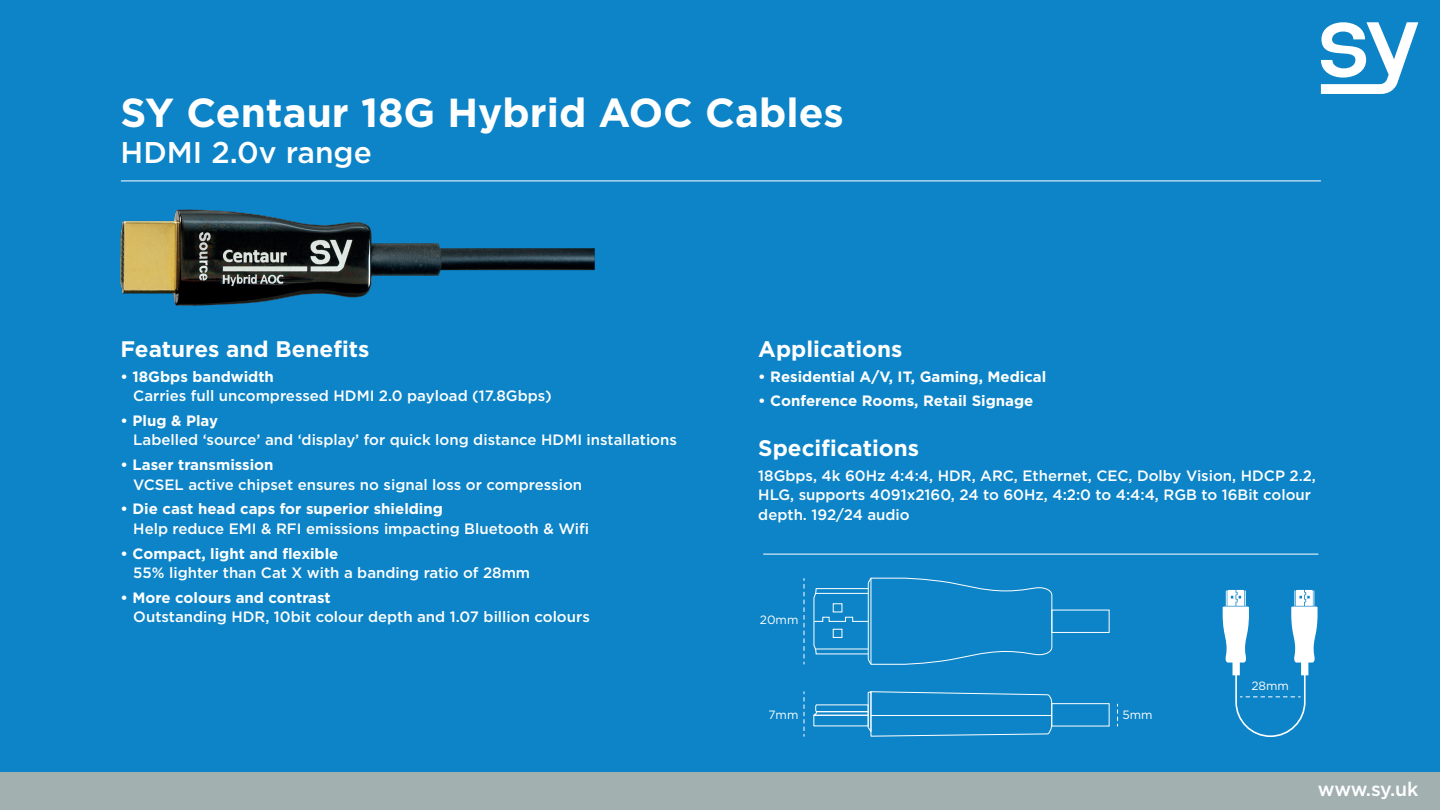
<style>
.page{position:relative;width:1440px;height:810px;background:#fff}
.page>*{position:absolute;margin:0;border:0;box-sizing:border-box;transform-origin:0 0}
.t1{font:700 40.5px "Gotham";color:#fff}
.t2{font:500 30px "Gotham";color:#fff}
.t3{font:700 22.5px "Gotham";color:#fff}
.t4{font:500 19.5px "Gotham";letter-spacing:-.02em;color:#fff}
.t5{font:500 15px/19.5px "Gotham";color:#fff}
.t6{font:700 15px "Gotham";color:#fff}
.t7{font:12px "Gotham";color:#fff}
</style>
<div class="page">
<div style="left:1px;top:0;width:1439px;height:810px;background:#0c84c7"></div>
<div style="left:1px;top:773px;width:1439px;height:37px;background:#a3b0b0"></div>
<svg style="left:1321px;top:22px;width:97px;height:72px"></svg>
<hr style="left:121px;top:181px;width:1200px;height:1px;background:#fff">
<svg style="left:804px;top:692px;width:1px;height:44px"></svg>
<svg style="left:804px;top:578px;width:1px;height:86px"></svg>
<svg style="left:1117px;top:704px;width:1px;height:22px"></svg>
<hr style="left:763px;top:554px;width:555px;height:1px;background:#fff">
<svg style="left:1223px;top:590px;width:95px;height:147px"></svg>
<svg style="left:813px;top:577px;width:240px;height:88px"></svg>
<div style="left:1051px;top:610px;width:59px;height:23px;border:1px solid #fff"></div>
<div style="left:1051px;top:703px;width:59px;height:23px;border:1px solid #fff"></div>
<svg style="left:813px;top:691px;width:240px;height:46px"></svg>
<hr style="left:871px;top:715px;width:181px;height:1px;background:#fff">
<hr style="left:871px;top:578px;width:1px;height:86px;background:#fff">
<img style="left:120px;top:180px;width:495px;height:126px">
<h1 class="t1" style="left:121px;top:86px;width:725px">SY Centaur 18G Hybrid AOC Cables</h1>
<h2 class="t2" style="left:121px;top:133px;width:253px">HDMI 2.0v range</h2>
<h3 class="t3" style="left:121px;top:334px;width:250px">Features and Benefits</h3>
<p class="t6" style="left:121px;top:366px;width:155px">• 18Gbps bandwidth</p>
<p class="t5" style="left:133px;top:386px;width:420px">Carries full uncompressed HDMI 2.0 payload (17.8Gbps)</p>
<p class="t6" style="left:121px;top:411px;width:99px">• Plug &amp; Play</p>
<p class="t5" style="left:133px;top:430px;width:545px">Labelled ‘source’ and ‘display’ for quick long distance HDMI installations</p>
<p class="t6" style="left:121px;top:455px;width:155px">• Laser transmission</p>
<p class="t5" style="left:133px;top:474px;width:450px">VCSEL active chipset ensures no signal loss or compression</p>
<p class="t6" style="left:121px;top:499px;width:324px">• Die cast head caps for superior shielding</p>
<p class="t5" style="left:133px;top:519px;width:457px">Help reduce EMI &amp; RFI emissions impacting Bluetooth &amp; Wifi</p>
<p class="t6" style="left:121px;top:543px;width:219px">• Compact, light and flexible</p>
<p class="t5" style="left:133px;top:563px;width:398px">55% lighter than Cat X with a banding ratio of 28mm</p>
<p class="t6" style="left:121px;top:588px;width:212px">• More colours and contrast</p>
<p class="t5" style="left:133px;top:607px;width:458px">Outstanding HDR, 10bit colour depth and 1.07 billion colours</p>
<h3 class="t3" style="left:758px;top:334px;width:146px">Applications</h3>
<p class="t6" style="left:758px;top:366px;width:290px">• Residential A/V, IT, Gaming, Medical</p>
<p class="t6" style="left:758px;top:391px;width:277px">• Conference Rooms, Retail Signage</p>
<h3 class="t3" style="left:758px;top:433px;width:162px">Specifications</h3>
<p class="t5" style="left:758px;top:465px;width:559px">18Gbps, 4k 60Hz 4:4:4, HDR, ARC, Ethernet, CEC, Dolby Vision, HDCP 2.2,<br>HLG, supports 4091x2160, 24 to 60Hz, 4:2:0 to 4:4:4, RGB to 16Bit colour depth. 192/24 audio</p>
<p class="t7" style="left:760px;top:612px;width:40px">20mm</p>
<p class="t7" style="left:768px;top:708px;width:31px">7mm</p>
<p class="t7" style="left:1122px;top:708px;width:32px">5mm</p>
<p class="t7" style="left:1251px;top:678px;width:39px">28mm</p>
<h3 class="t4" style="left:1318px;top:776px;width:102px">www.sy.uk</h3>
</div>
